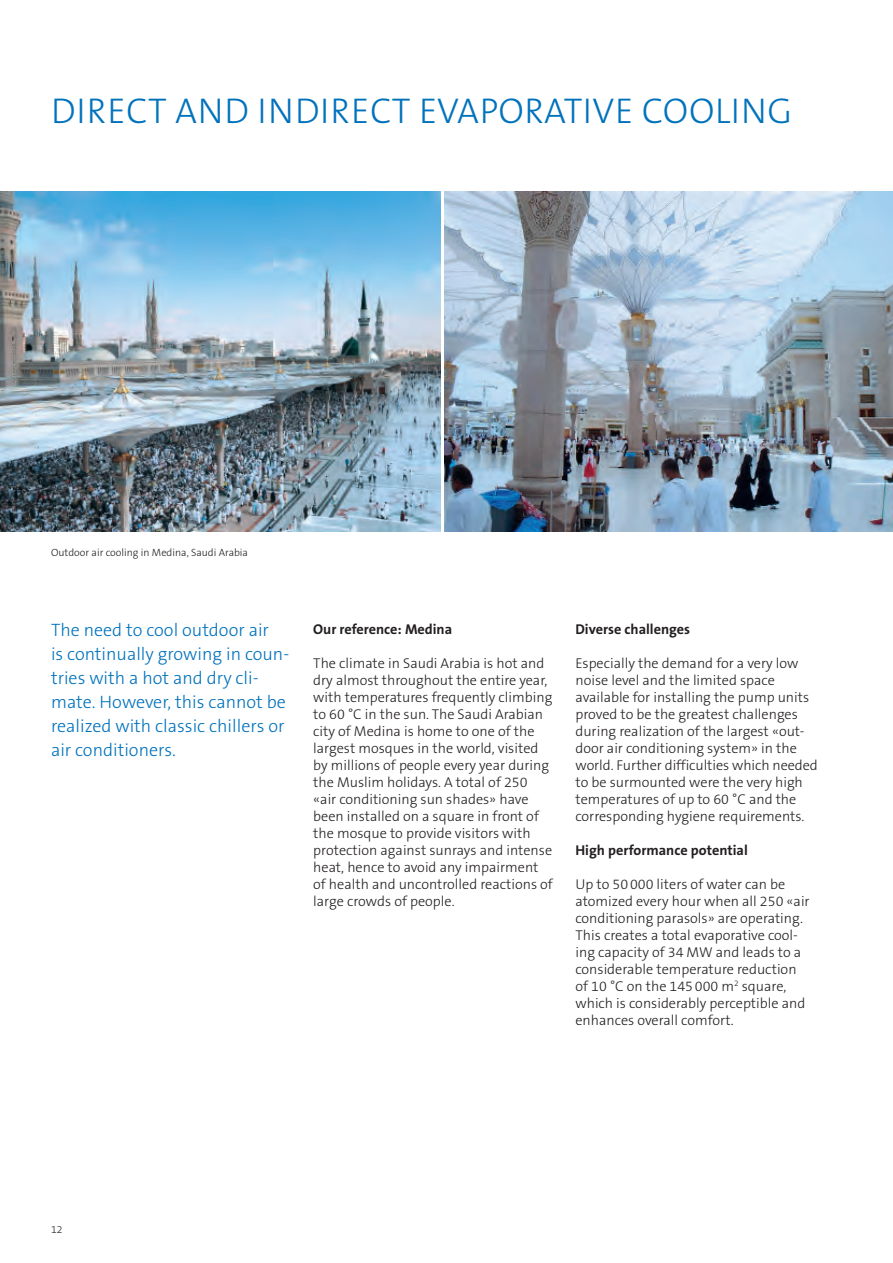
<style>
.page{position:relative;width:893px;height:1263px;background:#fff}
.page>*{position:absolute;margin:0;border:0;box-sizing:border-box;transform-origin:0 0}
.t1{font:300 36px "The Sans B W3";letter-spacing:.015em;color:#0072bc}
.t2{font:300 18px/24px "The Sans B W3";color:#0072bc}
.t3{font:300 14.25px/17px "The Sans B W3";color:#231f20}
.t4{font:700 14.25px "The Sans B W7";color:#231f20}
.t5{font:300 10.5px "The Sans B W3";color:#231f20}
</style>
<div class="page">
<img style="left:0;top:191px;width:440px;height:340px">
<img style="left:444px;top:191px;width:449px;height:340px">
<h1 class="t1" style="left:51px;top:88px;width:742px">DIRECT AND INDIRECT EVAPORATIVE COOLING</h1>
<p class="t5" style="left:51px;top:546px;width:199px">Outdoor air cooling in Medina, Saudi Arabia</p>
<p class="t2" style="left:51px;top:618px;width:240px">The need to cool outdoor air<br>is continually growing in coun&shy;tries with a hot and dry cli&shy;mate. However, this cannot be realized with classic chillers or air conditioners.</p>
<p class="t4" style="left:313px;top:620px;width:140px">Our reference: Medina</p>
<p class="t3" style="left:313px;top:654px;width:241px">The climate in Saudi Arabia is hot and dry almost throughout the entire year, with temperatures frequently climbing to 60 °C in the sun. The Saudi Arabian city of Medina is home to one of the largest mosques in the world, visited by millions of people every year during the Muslim holidays. A total of 250 «air conditioning sun shades» have been installed on a square in front of the mosque to provide visitors with protection against sunrays and intense heat, hence to avoid any impairment of health and uncontrolled reactions of large crowds of people.</p>
<p class="t4" style="left:575px;top:620px;width:116px">Diverse challenges</p>
<p class="t3" style="left:575px;top:654px;width:244px">Especially the demand for a very low noise level and the limited space available for installing the pump units proved to be the greatest challenges during realization of the largest «out&shy;door air conditioning system» in the world. Further difficulties which needed to be surmounted were the very high temperatures of up to 60 °C and the corresponding hygiene requirements.</p>
<p class="t4" style="left:575px;top:841px;width:174px">High performance potential</p>
<p class="t3" style="left:575px;top:876px;width:236px">Up to 50000 liters of water can be atomized every hour when all 250 «air conditioning parasols» are operating.<br>This creates a total evaporative cool&shy;ing capacity of 34 MW and leads to a considerable temperature reduction of 10 °C on the 145000 m<sup>2</sup> square, which is considerably perceptible and enhances overall comfort.</p>
<p class="t5" style="left:51px;top:1223px;width:13px">12</p>
</div>
